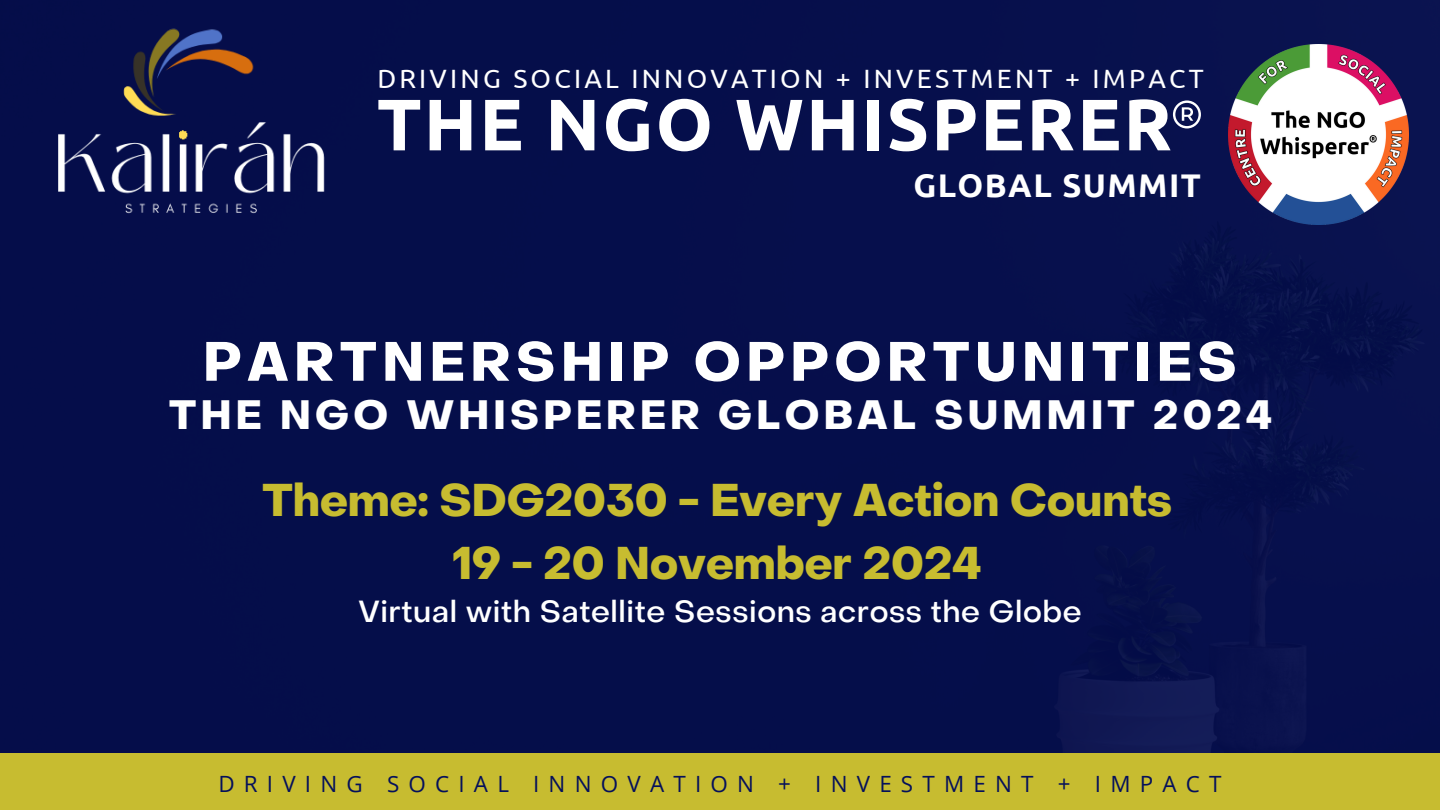
<style>
.page{position:relative;width:1440px;height:810px;background:#040d4d}
.page>*{position:absolute;margin:0;border:0;box-sizing:border-box;transform-origin:0 0}
.t1{font:700 72.7px "Ubuntu";letter-spacing:.03em;color:#fff}
.t2{font:700 54.3px "Object Sans";letter-spacing:.105em;color:#fff}
.t3{font:700 45.1px/63px "Object Sans";color:#c7bc30;text-align:center}
.t4{font:700 40.3px "Object Sans";letter-spacing:.105em;color:#fff}
.t5{font:700 32.8px "Ubuntu";letter-spacing:.045em;color:#fff}
.t6{font:500 30.2px "Object Sans";letter-spacing:.02em;color:#fff}
.t7{font:26.4px "Ubuntu";letter-spacing:.12em;color:#fff}
.t8{font:22.4px "Open Sans";letter-spacing:.41em;color:#05105b}
</style>
<div class="page">
<div style="left:0;top:753px;width:1440px;height:57px;background:#c7bc30"></div>
<img style="left:1228px;top:44px;width:180px;height:180px">
<svg style="left:1173px;top:100px;width:28px;height:28px"></svg>
<img style="left:58px;top:28px;width:267px;height:186px">
<h3 class="t7" style="left:377px;top:64px;width:828px">DRIVING SOCIAL INNOVATION + INVESTMENT + IMPACT</h3>
<h5 class="t1" style="left:377px;top:83px;width:797px">THE NGO WHISPERER</h5>
<h2 class="t5" style="left:913px;top:166px;width:289px">GLOBAL SUMMIT</h2>
<h6 class="t2" style="left:203px;top:340px;width:1035px">PARTNERSHIP OPPORTUNITIES</h6>
<h6 class="t4" style="left:169px;top:399px;width:1104px">THE NGO WHISPERER GLOBAL SUMMIT 2024</h6>
<h1 class="t3" style="left:262px;top:473px;width:911px">Theme: SDG2030 - Every Action Counts<br>19 - 20 November 2024</h1>
<p class="t6" style="left:358px;top:600px;width:725px">Virtual with Satellite Sessions across the Globe</p>
<p class="t8" style="left:218px;top:768px;width:1005px">DRIVING SOCIAL INNOVATION + INVESTMENT + IMPACT</p>
</div>
